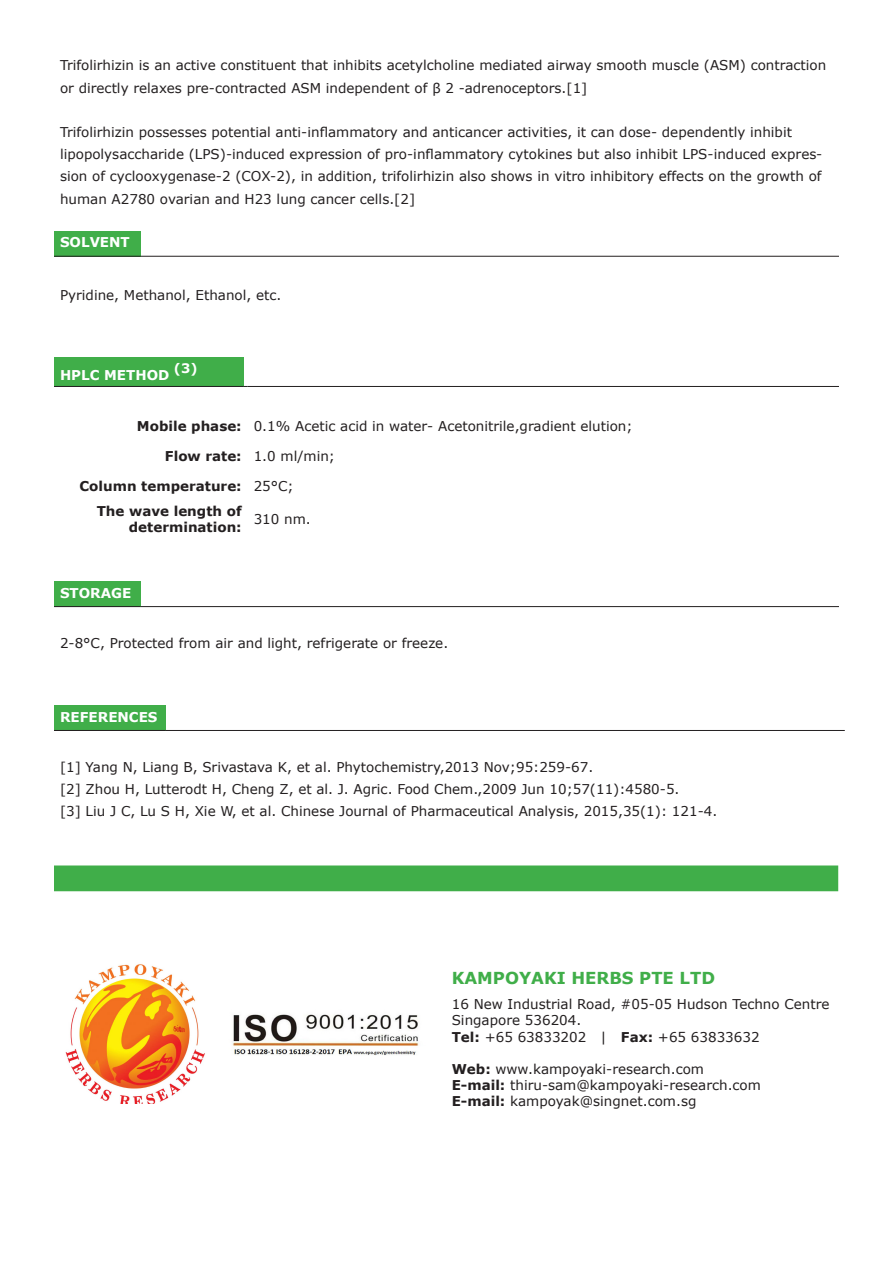
<style>
.page{position:relative;width:893px;height:1263px;background:#fff}
.page>*{position:absolute;margin:0;border:0;box-sizing:border-box;transform-origin:0 0}
.t1{font:700 16.5px "Verdana";color:#40ae49}
.t2{font:13.5px/22.2px "Verdana";color:#231f20}
.t3{font:700 13.5px/16.2px "Verdana";color:#231f20;text-align:right}
.t4{font:700 13.5px "Verdana";color:#fff}
.t5{font:700 13.05px "Verdana";color:#fff}
.s1{font-weight:700}
</style>
<div class="page">
<div style="left:54px;top:231px;width:86px;height:25px;background:#40ae49"></div>
<hr style="left:54px;top:256px;width:86px;height:1px;background:#231f20">
<hr style="left:140px;top:256px;width:699px;height:1px;background:#231f20">
<div style="left:54px;top:357px;width:189px;height:29px;background:#40ae49"></div>
<hr style="left:54px;top:386px;width:189px;height:1px;background:#231f20">
<hr style="left:248px;top:386px;width:591px;height:1px;background:#231f20">
<div style="left:54px;top:581px;width:86px;height:26px;background:#40ae49"></div>
<hr style="left:54px;top:606px;width:86px;height:1px;background:#231f20">
<hr style="left:140px;top:606px;width:699px;height:1px;background:#231f20">
<div style="left:54px;top:705px;width:112px;height:25px;background:#40ae49"></div>
<hr style="left:54px;top:730px;width:112px;height:1px;background:#231f20">
<hr style="left:166px;top:730px;width:679px;height:1px;background:#231f20">
<div style="left:54px;top:865px;width:784px;height:26px;background:#40ae49"></div>
<img style="left:65px;top:964px;width:140px;height:140px">
<img style="left:232px;top:1014px;width:187px;height:41px">
<p class="t2" style="left:60px;top:55px;width:768px">Trifolirhizin is an active constituent that inhibits acetylcholine mediated airway smooth muscle (ASM) contraction or directly relaxes pre-contracted ASM independent of β 2 -adrenoceptors.[1]</p>
<p class="t2" style="left:60px;top:121px;width:764px">Trifolirhizin possesses potential anti-inflammatory and anticancer activities, it can dose- dependently inhibit lipopolysaccharide (LPS)-induced expression of pro-inflammatory cytokines but also inhibit LPS-induced expres&shy;sion of cyclooxygenase-2 (COX-2), in addition, trifolirhizin also shows in vitro inhibitory effects on the growth of human A2780 ovarian and H23 lung cancer cells.[2]</p>
<p class="t4" style="left:60px;top:234px;width:71px">SOLVENT</p>
<p class="t2" style="left:60px;top:284px;width:223px">Pyridine, Methanol, Ethanol, etc.</p>
<p class="t4" style="left:60px;top:367px;width:111px">HPLC METHOD</p>
<p class="t5" style="left:174px;top:360px;width:25px">(3)</p>
<p class="t3" style="left:137px;top:418px;width:106px">Mobile phase:</p>
<p class="t2" style="left:254px;top:416px;width:380px">0.1% Acetic acid in water- Acetonitrile,gradient elution;</p>
<p class="t3" style="left:165px;top:448px;width:78px">Flow rate:</p>
<p class="t2" style="left:254px;top:445px;width:83px">1.0 ml/min;</p>
<p class="t3" style="left:80px;top:478px;width:164px">Column temperature:</p>
<p class="t2" style="left:254px;top:475px;width:42px">25°C;</p>
<p class="t3" style="left:97px;top:503px;width:146px">The wave length of determination:</p>
<p class="t2" style="left:254px;top:508px;width:59px">310 nm.</p>
<p class="t4" style="left:60px;top:584px;width:73px">STORAGE</p>
<p class="t2" style="left:60px;top:632px;width:390px">2-8°C, Protected from air and light, refrigerate or freeze.</p>
<p class="t4" style="left:60px;top:708px;width:99px">REFERENCES</p>
<p class="t2" style="left:60px;top:756px;width:535px">[1] Yang N, Liang B, Srivastava K, et al. Phytochemistry,2013 Nov;95:259-67.</p>
<p class="t2" style="left:60px;top:778px;width:621px">[2] Zhou H, Lutterodt H, Cheng Z, et al. J. Agric. Food Chem.,2009 Jun 10;57(11):4580-5.</p>
<p class="t2" style="left:60px;top:800px;width:659px">[3] Liu J C, Lu S H, Xie W, et al. Chinese Journal of Pharmaceutical Analysis, 2015,35(1): 121-4.</p>
<p class="t1" style="left:452px;top:967px;width:265px">KAMPOYAKI HERBS PTE LTD</p>
<p class="t2" style="left:452px;top:993px;width:379px">16 New Industrial Road, #05-05 Hudson Techno Centre</p>
<p class="t2" style="left:452px;top:1009px;width:131px">Singapore 536204.</p>
<p class="t2" style="left:452px;top:1026px;width:309px"><span class="s1">Tel:</span> +65 63833202 | <span class="s1">Fax:</span> +65 63833632</p>
<p class="t2" style="left:452px;top:1058px;width:254px"><span class="s1">Web:</span> www.kampoyaki-research.com</p>
<p class="t2" style="left:452px;top:1074px;width:311px"><span class="s1">E-mail:</span> thiru-sam@kampoyaki-research.com</p>
<p class="t2" style="left:452px;top:1090px;width:246px"><span class="s1">E-mail:</span> kampoyak@singnet.com.sg</p>
</div>
